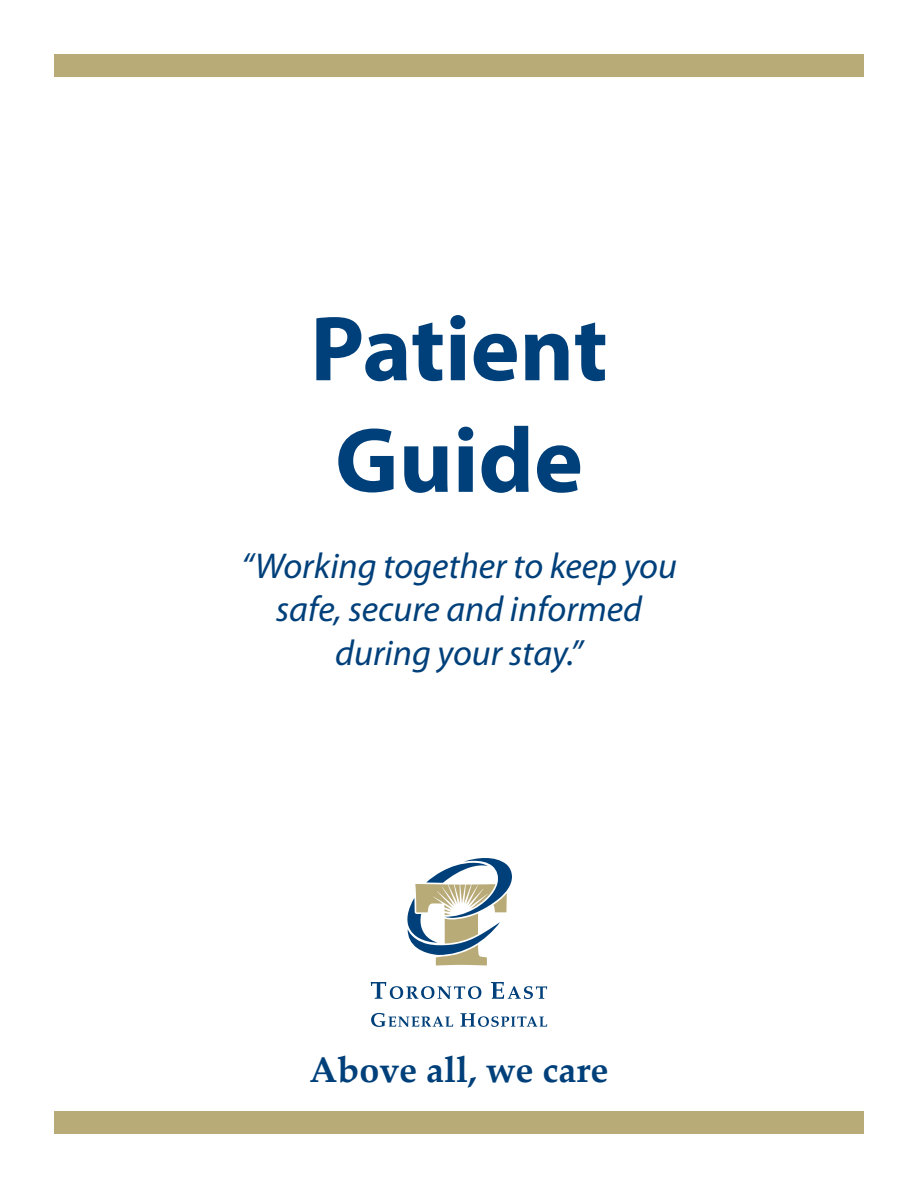
<style>
.page{position:relative;width:918px;height:1188px;background:#fff}
.page>*{position:absolute;margin:0;border:0;box-sizing:border-box;transform-origin:0 0}
.t1{font:700 93px/111.6px "Myriad Pro";color:#00407a}
.t2{font:italic 36px/43.2px "Myriad Pro";color:#00407a;text-align:center}
.t3{font:700 36px "Palatino Linotype";color:#00407a}
</style>
<div class="page">
<div style="left:54px;top:54px;width:810px;height:22px;background:#b9ab78"></div>
<svg style="left:371px;top:982px;width:110px;height:17px"></svg>
<svg style="left:491px;top:982px;width:56px;height:17px"></svg>
<svg style="left:371px;top:1013px;width:82px;height:14px"></svg>
<svg style="left:460px;top:1013px;width:87px;height:14px"></svg>
<svg style="left:407px;top:858px;width:105px;height:108px"></svg>
<div style="left:54px;top:1112px;width:810px;height:22px;background:#b9ab78"></div>
<h1 class="t1" style="left:310px;top:290px;width:299px">Patient<br>Guide</h1>
<p class="t2" style="left:241px;top:544px;width:437px">“Working together to keep you safe, secure and informed during your stay.”</p>
<p class="t3" style="left:310px;top:1044px;width:300px">Above all, we care</p>
</div>
